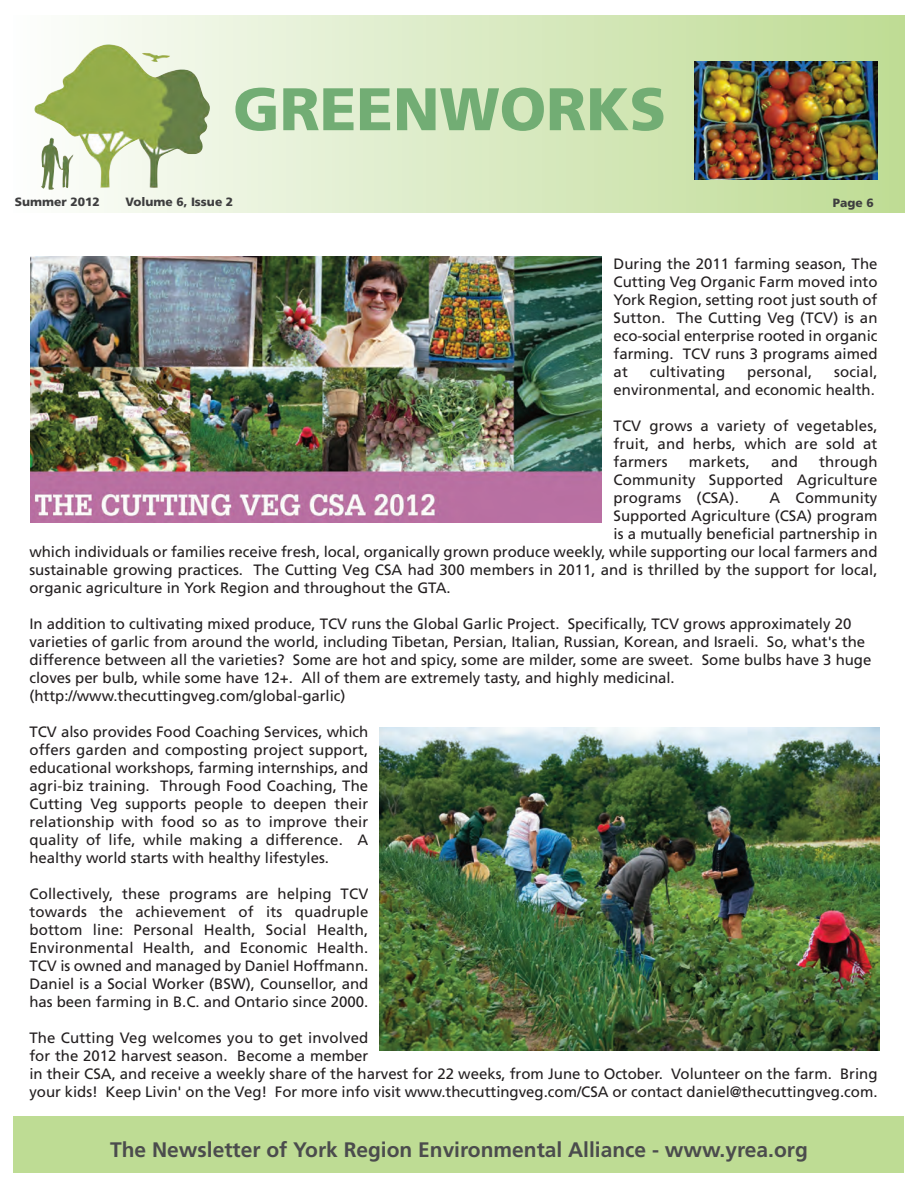
<style>
.page{position:relative;width:918px;height:1188px;background:#fff}
.page>*{position:absolute;margin:0;border:0;box-sizing:border-box;transform-origin:0 0}
.t1{font:900 60px "Frutiger";color:#72ad74}
.t2{font:700 21px "Frutiger";color:#4b4c4d}
.t3{font:15px/18px "Frutiger";color:#231f20;text-align:justify}
.t4{font:900 12px "Frutiger";color:#3e3e3f}
</style>
<div class="page">
<div style="left:14px;top:16px;width:890px;height:196px;background:linear-gradient(to right,#fcfdfb,#bedb93)"></div>
<img style="left:34px;top:44px;width:176px;height:146px">
<img style="left:694px;top:62px;width:184px;height:117px">
<div style="left:14px;top:1116px;width:890px;height:57px;background:#bedc94"></div>
<img style="left:30px;top:257px;width:572px;height:266px">
<div style="left:368px;top:726px;width:512px;height:325px;background:linear-gradient(to bottom,#fff,#fff)"></div>
<img style="left:380px;top:728px;width:500px;height:323px">
<h1 class="t1" style="left:233px;top:85px;width:435px">GREENWORKS</h1>
<p class="t4" style="left:15px;top:196px;width:86px">Summer 2012</p>
<p class="t4" style="left:125px;top:196px;width:109px">Volume 6, Issue 2</p>
<p class="t4" style="left:833px;top:198px;width:42px">Page 6</p>
<p class="t3" style="left:614px;top:256px;width:265px">During the 2011 farming season, The Cutting Veg Organic Farm moved into York Region, setting root just south of Sutton. The Cutting Veg (TCV) is an eco-social enterprise rooted in organic farming. TCV runs 3 programs aimed at</p>
<p class="t3" style="left:614px;top:364px;width:265px;text-align:right">social,<br>environmental, and economic health.</p>
<p class="t3" style="left:614px;top:418px;width:265px">TCV grows a variety of vegetables, fruit, and herbs, which are sold at farmers</p>
<p class="t3" style="left:650px;top:364px;width:77px">cultivating</p>
<p class="t3" style="left:747px;top:364px;width:67px">personal,</p>
<p class="t3" style="left:614px;top:454px;width:265px;text-indent:206px">through Community Supported Agriculture programs (CSA).</p>
<p class="t3" style="left:689px;top:454px;width:63px">markets,</p>
<p class="t3" style="left:771px;top:454px;width:28px">and</p>
<p class="t3" style="left:769px;top:490px;width:110px">A Community</p>
<p class="t3" style="left:614px;top:508px;width:265px">Supported Agriculture (CSA) program</p>
<p class="t3" style="left:614px;top:526px;width:265px">is a mutually beneficial partnership in</p>
<p class="t3" style="left:29px;top:544px;width:850px">which individuals or families receive fresh, local, organically grown produce weekly, while supporting our local farmers and</p>
<p class="t3" style="left:29px;top:562px;width:850px">sustainable growing practices. The Cutting Veg CSA had 300 members in 2011, and is thrilled by the support for local,</p>
<p class="t3" style="left:29px;top:580px;width:423px">organic agriculture in York Region and throughout the GTA.</p>
<p class="t3" style="left:29px;top:616px;width:844px;text-align:left">In addition to cultivating mixed produce, TCV runs the Global Garlic Project. Specifically, TCV grows approximately 20 varieties of garlic from around the world, including Tibetan, Persian, Italian, Russian, Korean, and Israeli. So, what's the difference between all the varieties? Some are hot and spicy, some are milder, some are sweet. Some bulbs have 3 huge cloves per bulb, while some have 12+. All of them are extremely tasty, and highly medicinal. (http://www.thecuttingveg.com/global-garlic)</p>
<p class="t3" style="left:29px;top:724px;width:340px">TCV also provides Food Coaching Services, which offers garden and composting project support, educational workshops, farming internships, and agri-biz training. Through Food Coaching, The Cutting Veg supports people to deepen their relationship with food so as to improve their quality of life, while making a difference. A healthy world starts with healthy lifestyles.</p>
<p class="t3" style="left:29px;top:886px;width:341px">Collectively, these programs are helping TCV towards the achievement of its quadruple bottom line: Personal Health, Social Health, Environmental Health, and Economic Health.<br>TCV is owned and managed by Daniel Hoffmann.<br>Daniel is a Social Worker (BSW), Counsellor, and has been farming in B.C. and Ontario since 2000.</p>
<p class="t3" style="left:29px;top:1030px;width:850px;text-align:left">The Cutting Veg welcomes you to get involved<br>for the 2012 harvest season. Become a member<br>in their CSA, and receive a weekly share of the harvest for 22 weeks, from June to October. Volunteer on the farm. Bring your kids! Keep Livin' on the Veg! For more info visit www.thecuttingveg.com/CSA or contact daniel@thecuttingveg.com.</p>
<h2 class="t2" style="left:110px;top:1141px;width:699px">The Newsletter of York Region Environmental Alliance - www.yrea.org</h2>
</div>
